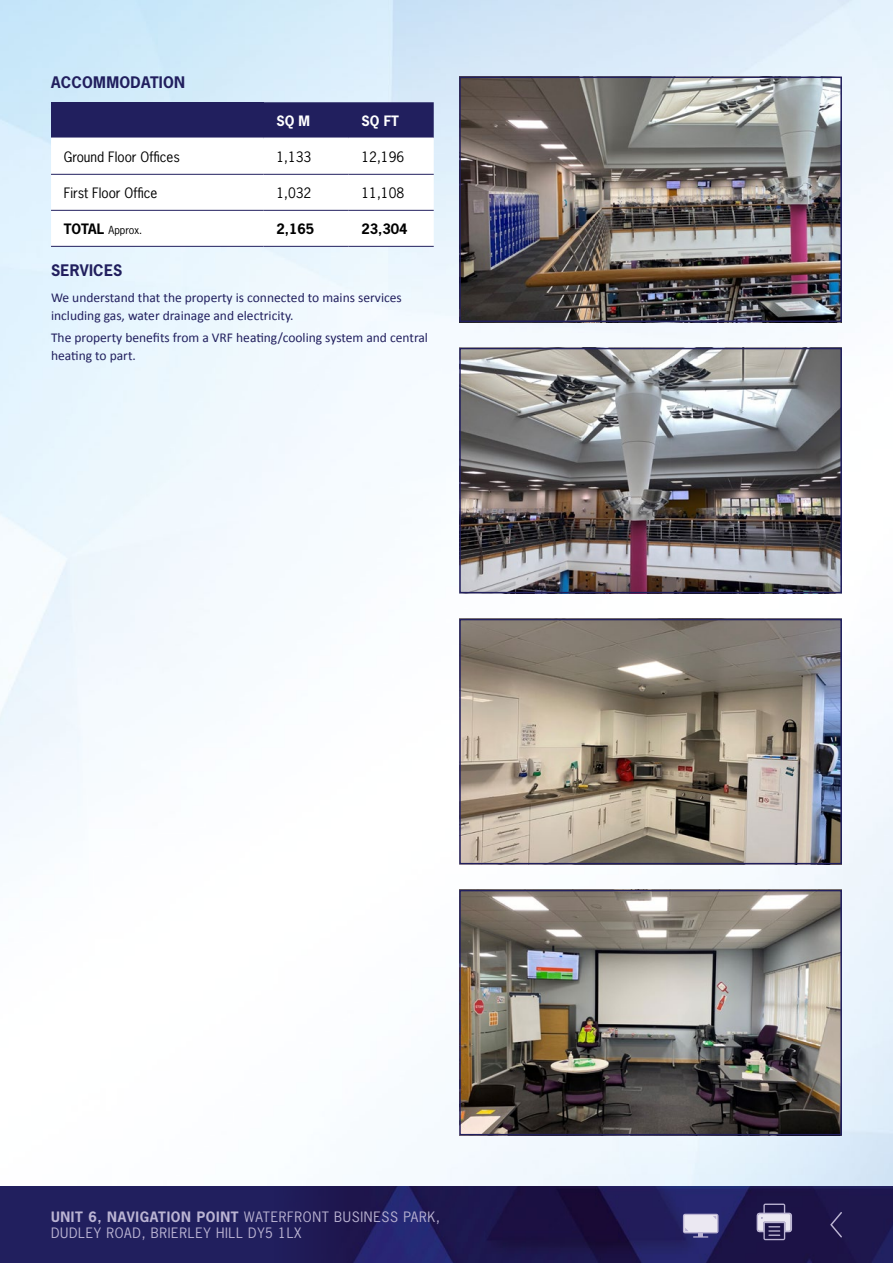
<style>
.page{position:relative;width:893px;height:1263px;background:#fff}
.page>*{position:absolute;margin:0;border:0;box-sizing:border-box;transform-origin:0 0}
.t1{font:700 15px "News Gothic Std";letter-spacing:.02em;color:#211f5e}
.t2{font:13.5px/18px "Calibri";color:#211f5e}
.t3{font:13.5px/16.2px "News Gothic Std";letter-spacing:.05em;color:#bbb4d3}
.t4{font:13.5px "News Gothic Std";color:#000}
.t5{font:700 13.5px "News Gothic Std";color:#000}
.t6{font:700 13.5px "News Gothic Std";color:#fff}
.t7{font:10.5px "News Gothic Std";color:#000}
.s1{font-weight:700;font-size:13.5px}
.s2{font-weight:700}
</style>
<div class="page">
<img style="left:0;top:0;width:893px;height:1186px">
<div style="left:0;top:1186px;width:893px;height:77px;background:#211f5e"></div>
<img style="left:317px;top:1186px;width:576px;height:77px">
<svg style="left:830px;top:1212px;width:12px;height:25px"></svg>
<svg style="left:757px;top:1203px;width:35px;height:37px"></svg>
<svg style="left:683px;top:1214px;width:35px;height:23px"></svg>
<svg style="left:51px;top:102px;width:383px;height:144px"></svg>
<hr style="left:51px;top:138px;width:213px;height:1px;background:#fff">
<hr style="left:51px;top:174px;width:213px;height:1px;background:#211f5e">
<hr style="left:264px;top:174px;width:85px;height:1px;background:#211f5e">
<hr style="left:349px;top:174px;width:85px;height:1px;background:#211f5e">
<hr style="left:51px;top:210px;width:213px;height:1px;background:#211f5e">
<hr style="left:264px;top:210px;width:85px;height:1px;background:#211f5e">
<hr style="left:349px;top:210px;width:85px;height:1px;background:#211f5e">
<hr style="left:51px;top:246px;width:213px;height:1px;background:#211f5e">
<hr style="left:264px;top:246px;width:85px;height:1px;background:#211f5e">
<hr style="left:349px;top:246px;width:85px;height:1px;background:#211f5e">
<hr style="left:264px;top:138px;width:85px;height:1px;background:#fff">
<hr style="left:349px;top:138px;width:85px;height:1px;background:#fff">
<img style="left:462px;top:351px;width:377px;height:239px">
<div style="left:459px;top:348px;width:383px;height:245px;border:2px solid #211f5e"></div>
<img style="left:462px;top:80px;width:377px;height:239px">
<div style="left:459px;top:77px;width:383px;height:245px;border:2px solid #211f5e"></div>
<img style="left:462px;top:893px;width:377px;height:239px">
<div style="left:459px;top:890px;width:383px;height:245px;border:2px solid #211f5e"></div>
<img style="left:462px;top:622px;width:377px;height:239px">
<div style="left:459px;top:619px;width:383px;height:245px;border:2px solid #211f5e"></div>
<p class="t1" style="left:51px;top:72px;width:136px">ACCOMMODATION</p>
<p class="t6" style="left:276px;top:111px;width:35px">SQ M</p>
<p class="t6" style="left:361px;top:111px;width:39px">SQ FT</p>
<p class="t4" style="left:64px;top:148px;width:118px">Ground Floor Offices</p>
<p class="t4" style="left:276px;top:148px;width:36px">1,133</p>
<p class="t4" style="left:361px;top:148px;width:44px">12,196</p>
<p class="t4" style="left:64px;top:184px;width:95px">First Floor Office</p>
<p class="t4" style="left:276px;top:184px;width:36px">1,032</p>
<p class="t4" style="left:361px;top:184px;width:44px">11,108</p>
<p class="t7" style="left:64px;top:223px;width:80px"><span class="s1">TOTAL</span> Approx.</p>
<p class="t5" style="left:276px;top:220px;width:39px">2,165</p>
<p class="t5" style="left:361px;top:220px;width:48px">23,304</p>
<p class="t1" style="left:51px;top:260px;width:73px">SERVICES</p>
<p class="t2" style="left:51px;top:289px;width:352px">We understand that the property is connected to mains services including gas, water drainage and electricity.</p>
<p class="t2" style="left:51px;top:329px;width:378px">The property benefits from a VRF heating/cooling system and central heating to part.</p>
<p class="t3" style="left:51px;top:1208px;width:390px"><span class="s2">UNIT 6, NAVIGATION POINT</span> WATERFRONT BUSINESS PARK,<br>DUDLEY ROAD, BRIERLEY HILL DY5 1LX</p>
</div>
